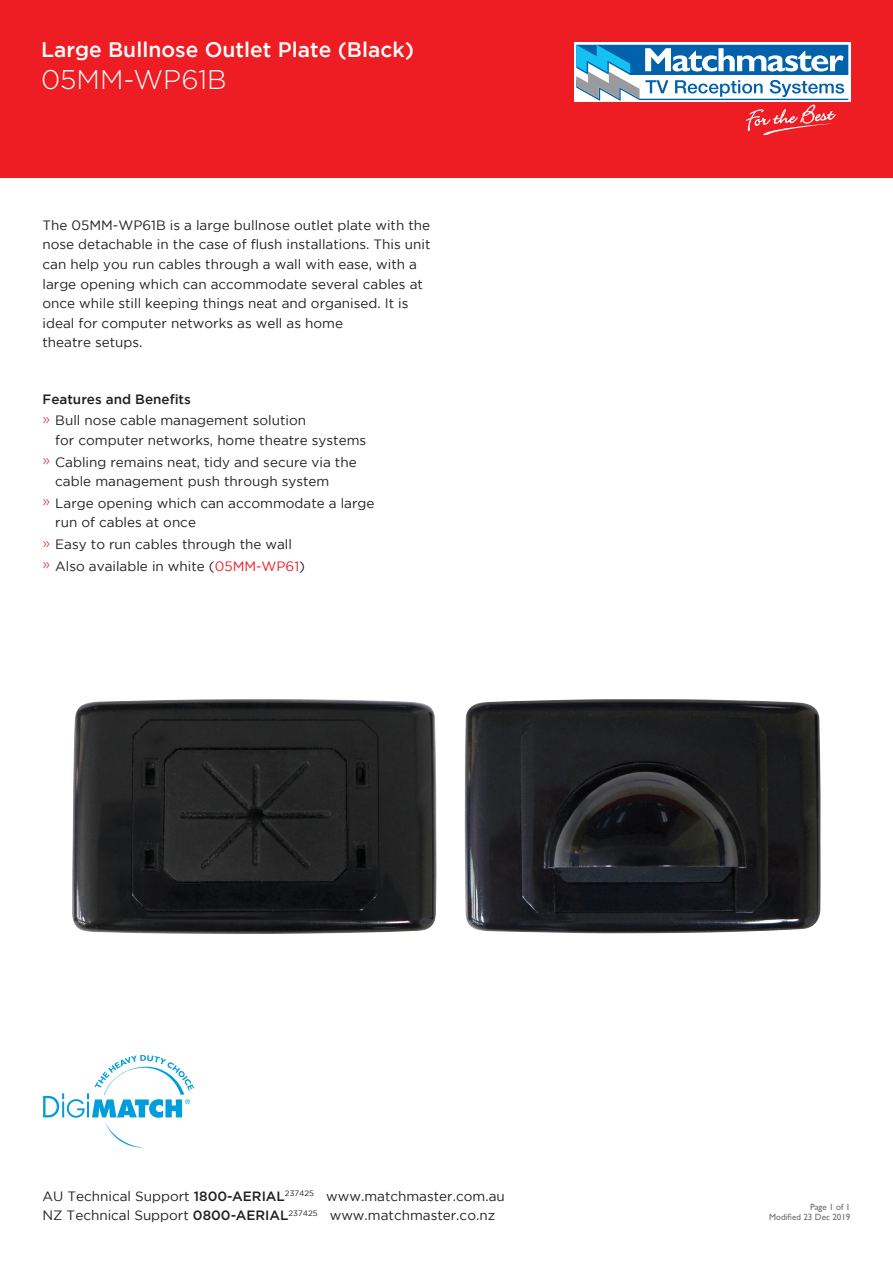
<style>
.page{position:relative;width:893px;height:1263px;background:#fff}
.page>*{position:absolute;margin:0;border:0;box-sizing:border-box;transform-origin:0 0}
.t1{font:300 27px "Gotham";color:#fff}
.t2{font:500 21px "Gotham";color:#fff}
.t3{font:13.5px/19.5px "Gotham";color:#231f20}
.t4{font:9px/10.8px "Gill Sans";color:#6c6d70;text-align:right}
.s1{font-weight:500}
.s2{font-weight:300;font-size:15px;color:#ee1d23}
.s3{color:#ee1d23}
</style>
<div class="page">
<div style="left:0;top:0;width:893px;height:178px;background:#ee1d23"></div>
<svg style="left:574px;top:43px;width:276px;height:59px"></svg>
<svg style="left:576px;top:45px;width:272px;height:90px"></svg>
<img style="left:72px;top:699px;width:749px;height:235px">
<svg style="left:43px;top:1055px;width:151px;height:92px"></svg>
<h2 class="t2" style="left:41px;top:38px;width:374px">Large Bullnose Outlet Plate (Black)</h2>
<h1 class="t1" style="left:41px;top:63px;width:187px">05MM-WP61B</h1>
<p class="t3" style="left:43px;top:215px;width:390px">The 05MM-WP61B is a large bullnose outlet plate with the nose detachable in the case of flush installations. This unit can help you run cables through a wall with ease, with a large opening which can accommodate several cables at once while still keeping things neat and organised. It is ideal for computer networks as well as home<br>theatre setups.</p>
<p class="t3" style="left:43px;top:388px;width:265px;line-height:21.8px"><span class="s1">Features and Benefits<br></span><span class="s2">»</span> Bull nose cable management solution</p>
<p class="t3" style="left:43px;top:429px;width:325px;line-height:21.8px;text-indent:13px">for computer networks, home theatre systems <span class="s2">»</span> Cabling remains neat, tidy and secure via the</p>
<p class="t3" style="left:43px;top:470px;width:334px;line-height:21.8px;text-indent:13px">cable management push through system<br><span class="s2">»</span> Large opening which can accommodate a large</p>
<p class="t3" style="left:43px;top:511px;width:264px;line-height:21.8px;text-indent:13px">run of cables at once<br><span class="s2">»</span> Easy to run cables through the wall<br><span class="s2">»</span> Also available in white (<span class="s3">05MM-WP61</span>)</p>
<p class="t3" style="left:43px;top:1186px;width:464px">AU Technical Support <span class="s1">1800-AERIAL</span><sup>237425</sup> www.matchmaster.com.au<br>NZ Technical Support <span class="s1">0800-AERIAL</span><sup>237425</sup> www.matchmaster.co.nz</p>
<p class="t4" style="left:769px;top:1201px;width:83px">Page 1 of 1<br>Modified 23 Dec 2019</p>
</div>
